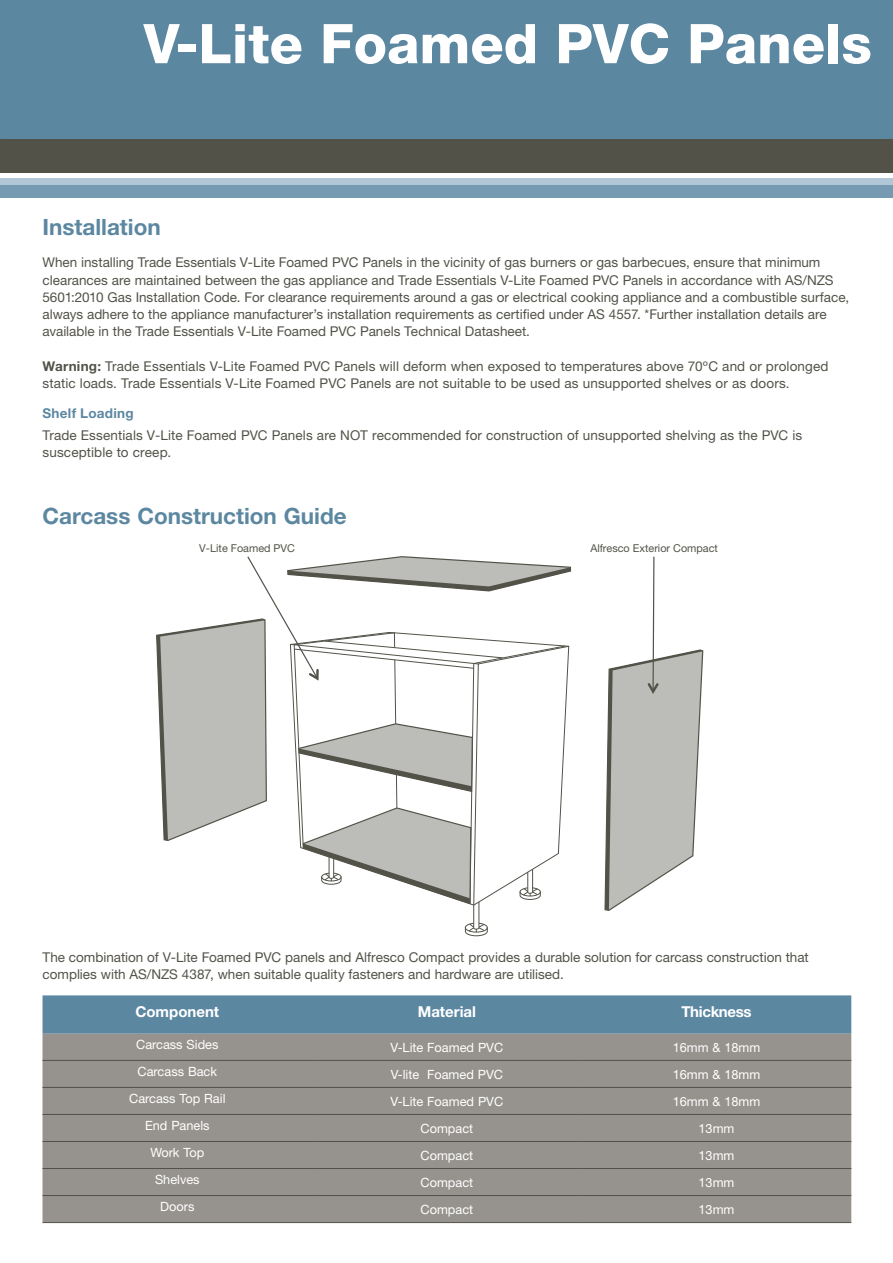
<style>
.page{position:relative;width:893px;height:1263px;background:#fff}
.page>*{position:absolute;margin:0;border:0;box-sizing:border-box;transform-origin:0 0}
.t1{font:800 54.75px "Helvetica Neue";color:#fff}
.HEADINGS{font:700 22.5px "Helvetica Neue";color:#5c87a1}
.t2{font:700 15px "Helvetica Neue";color:#fff}
.t3{font:700 15px "Helvetica Neue";letter-spacing:-.02em;color:#fff}
.BODY_TEXT{font:13.5px/17.2px "Helvetica Neue";color:#535249}
.BODY_TEXT-2{font:700 13.5px "Helvetica Neue";letter-spacing:.02em;color:#5c87a1}
.t4{font:12.75px "Helvetica Neue";color:#fff}
.t5{font:10.8px "Helvetica Neue";color:#535249}
.s1{font-weight:700}
</style>
<div class="page">
<div style="left:0;top:138px;width:893px;height:34px;background:#535249"></div>
<div style="left:0;top:0;width:893px;height:138px;background:#5c87a1"></div>
<div style="left:0;top:185px;width:893px;height:13px;background:#769ab1"></div>
<div style="left:0;top:179px;width:893px;height:6px;background:#b1c6d6"></div>
<div style="left:43px;top:995px;width:808px;height:39px;background:#5c87a1"></div>
<div style="left:43px;top:1034px;width:808px;height:188px;background:#96938e"></div>
<hr style="left:43px;top:1060px;width:269px;height:1px;background:#515149">
<hr style="left:312px;top:1060px;width:270px;height:1px;background:#515149">
<hr style="left:582px;top:1060px;width:269px;height:1px;background:#515149">
<hr style="left:43px;top:1087px;width:269px;height:1px;background:#515149">
<hr style="left:312px;top:1087px;width:270px;height:1px;background:#515149">
<hr style="left:582px;top:1087px;width:269px;height:1px;background:#515149">
<hr style="left:43px;top:1114px;width:269px;height:1px;background:#515149">
<hr style="left:312px;top:1114px;width:270px;height:1px;background:#515149">
<hr style="left:582px;top:1114px;width:269px;height:1px;background:#515149">
<hr style="left:43px;top:1141px;width:269px;height:1px;background:#515149">
<hr style="left:312px;top:1141px;width:270px;height:1px;background:#515149">
<hr style="left:582px;top:1141px;width:269px;height:1px;background:#515149">
<hr style="left:43px;top:1168px;width:269px;height:1px;background:#515149">
<hr style="left:312px;top:1168px;width:270px;height:1px;background:#515149">
<hr style="left:582px;top:1168px;width:269px;height:1px;background:#515149">
<hr style="left:43px;top:1195px;width:269px;height:1px;background:#515149">
<hr style="left:312px;top:1195px;width:270px;height:1px;background:#515149">
<hr style="left:582px;top:1195px;width:269px;height:1px;background:#515149">
<hr style="left:43px;top:1222px;width:269px;height:1px;background:#515149">
<hr style="left:312px;top:1222px;width:270px;height:1px;background:#515149">
<hr style="left:582px;top:1222px;width:269px;height:1px;background:#515149">
<svg style="left:604px;top:556px;width:100px;height:355px"></svg>
<svg style="left:156px;top:556px;width:416px;height:380px"></svg>
<p class="t1" style="left:144px;top:11px;width:730px">V-Lite Foamed PVC Panels</p>
<p class="HEADINGS" style="left:43px;top:213px;width:120px">Installation</p>
<p class="BODY_TEXT" style="left:43px;top:254px;width:808px">When installing Trade Essentials V-Lite Foamed PVC Panels in the vicinity of gas burners or gas barbecues, ensure that minimum clearances are maintained between the gas appliance and Trade Essentials V-Lite Foamed PVC Panels in accordance with AS/NZS 5601:2010 Gas Installation Code. For clearance requirements around a gas or electrical cooking appliance and a combustible surface, always adhere to the appliance manufacturer’s installation requirements as certified under AS 4557. *Further installation details are available in the Trade Essentials V-Lite Foamed PVC Panels Technical Datasheet.</p>
<p class="BODY_TEXT" style="left:43px;top:357px;width:787px"><span class="s1">Warning:</span> Trade Essentials V-Lite Foamed PVC Panels will deform when exposed to temperatures above 70ºC and or prolonged static loads. Trade Essentials V-Lite Foamed PVC Panels are not suitable to be used as unsupported shelves or as doors.</p>
<p class="BODY_TEXT-2" style="left:43px;top:405px;width:93px">Shelf Loading</p>
<p class="BODY_TEXT" style="left:43px;top:426px;width:761px">Trade Essentials V-Lite Foamed PVC Panels are NOT recommended for construction of unsupported shelving as the PVC is susceptible to creep.</p>
<p class="HEADINGS" style="left:43px;top:502px;width:306px">Carcass Construction Guide</p>
<p class="t5" style="left:199px;top:542px;width:97px">V-Lite Foamed PVC</p>
<p class="t5" style="left:590px;top:542px;width:129px">Alfresco Exterior Compact</p>
<p class="BODY_TEXT" style="left:43px;top:948px;width:768px">The combination of V-Lite Foamed PVC panels and Alfresco Compact provides a durable solution for carcass construction that complies with AS/NZS 4387, when suitable quality fasteners and hardware are utilised.</p>
<p class="t2" style="left:135px;top:1003px;width:85px">Component</p>
<p class="t2" style="left:418px;top:1003px;width:60px">Material</p>
<p class="t3" style="left:681px;top:1003px;width:72px">Thickness</p>
<p class="t4" style="left:136px;top:1037px;width:84px">Carcass Sides</p>
<p class="t4" style="left:391px;top:1040px;width:114px">V-Lite Foamed PVC</p>
<p class="t4" style="left:673px;top:1040px;width:89px">16mm &amp; 18mm</p>
<p class="t4" style="left:138px;top:1064px;width:81px">Carcass Back</p>
<p class="t4" style="left:391px;top:1067px;width:114px">V-lite Foamed PVC</p>
<p class="t4" style="left:673px;top:1067px;width:89px">16mm &amp; 18mm</p>
<p class="t4" style="left:129px;top:1091px;width:98px">Carcass Top Rail</p>
<p class="t4" style="left:391px;top:1094px;width:114px">V-Lite Foamed PVC</p>
<p class="t4" style="left:673px;top:1094px;width:89px">16mm &amp; 18mm</p>
<p class="t4" style="left:145px;top:1118px;width:66px">End Panels</p>
<p class="t4" style="left:421px;top:1121px;width:54px">Compact</p>
<p class="t4" style="left:698px;top:1121px;width:37px">13mm</p>
<p class="t4" style="left:150px;top:1145px;width:55px">Work Top</p>
<p class="t4" style="left:421px;top:1148px;width:54px">Compact</p>
<p class="t4" style="left:698px;top:1148px;width:37px">13mm</p>
<p class="t4" style="left:155px;top:1172px;width:46px">Shelves</p>
<p class="t4" style="left:421px;top:1175px;width:54px">Compact</p>
<p class="t4" style="left:698px;top:1175px;width:37px">13mm</p>
<p class="t4" style="left:160px;top:1199px;width:36px">Doors</p>
<p class="t4" style="left:421px;top:1202px;width:54px">Compact</p>
<p class="t4" style="left:698px;top:1202px;width:37px">13mm</p>
</div>
